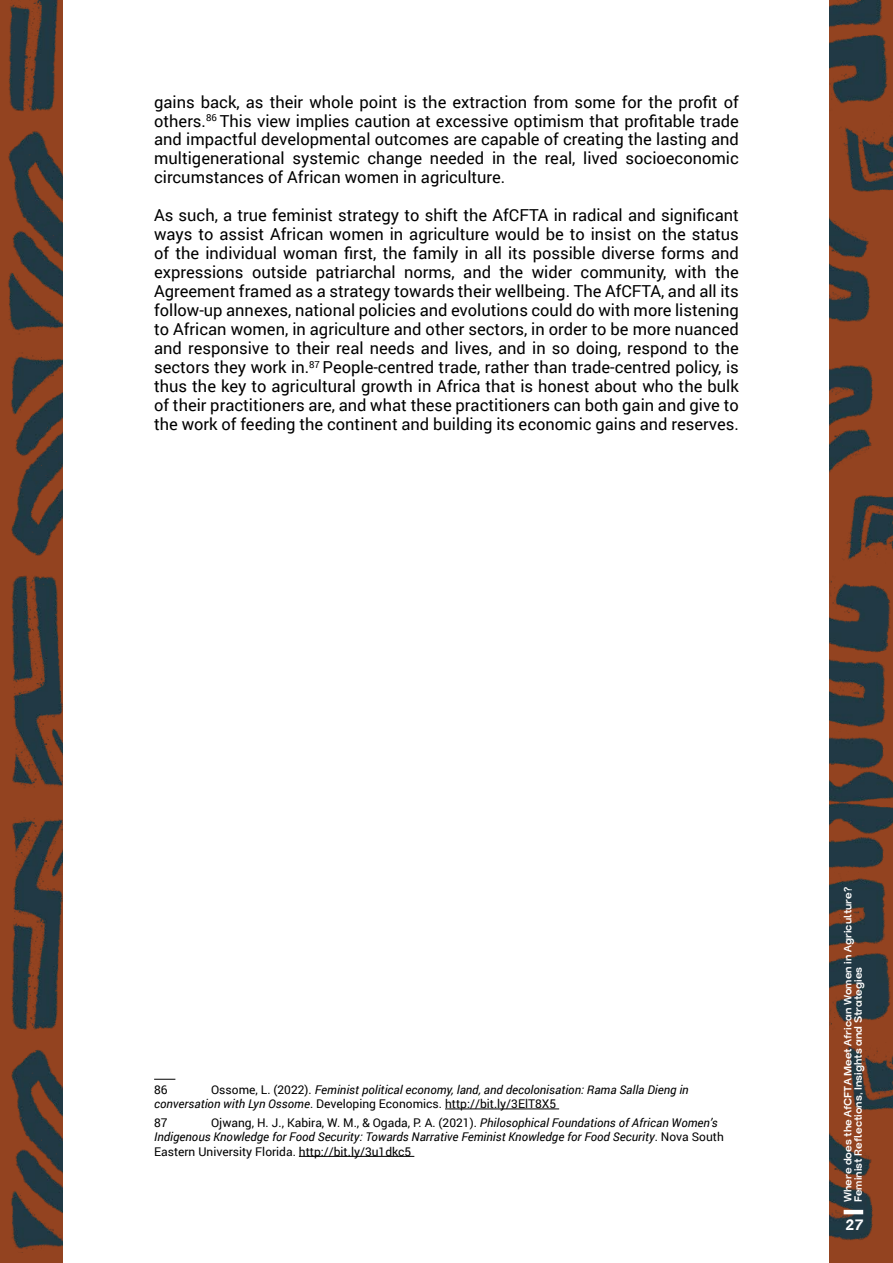
<style>
.page{position:relative;width:893px;height:1263px;background:#fff}
.page>*{position:absolute;margin:0;border:0;box-sizing:border-box;transform-origin:0 0}
.t1{font:16.5px/18.9px "Roboto";color:#000;text-align:justify}
.t2{font:700 15px "Trap";color:#fff}
.t3{font:italic 12px/14.4px "Roboto";color:#000}
.t4{font:12px "Roboto";color:#000}
.t5{font:700 10.5px/10.5px "Trap";color:#fff}
.s1{font-style:normal}
</style>
<div class="page">
<img style="left:0;top:0;width:893px;height:1263px">
<hr style="left:844px;top:1210px;width:19px;height:4px;background:#fff">
<div style="left:64px;top:0;width:765px;height:1263px;background:#fff"></div>
<svg style="left:154px;top:1079px;width:21px;height:1px"></svg>
<hr style="left:445px;top:1108px;width:114px;height:1px;background:#000">
<hr style="left:299px;top:1156px;width:115px;height:1px;background:#000">
<p class="t1" style="left:154px;top:92px;width:586px">gains back, as their whole point is the extraction from some for the profit of others.<sup>86</sup> This view implies caution at excessive optimism that profitable trade and impactful developmental outcomes are capable of creating the lasting and multigenerational systemic change needed in the real, lived socioeconomic circumstances of African women in agriculture.</p>
<p class="t1" style="left:154px;top:205px;width:586px">As such, a true feminist strategy to shift the AfCFTA in radical and significant ways to assist African women in agriculture would be to insist on the status of the individual woman first, the family in all its possible diverse forms and expressions outside patriarchal norms, and the wider community, with the Agreement framed as a strategy towards their wellbeing. The AfCFTA, and all its follow-up annexes, national policies and evolutions could do with more listening to African women, in agriculture and other sectors, in order to be more nuanced and responsive to their real needs and lives, and in so doing, respond to the sectors they work in.<sup>87</sup> People-centred trade, rather than trade-centred policy, is thus the key to agricultural growth in Africa that is honest about who the bulk of their practitioners are, and what these practitioners can both gain and give to the work of feeding the continent and building its economic gains and reserves.</p>
<p class="t3" style="left:154px;top:1082px;width:536px;text-indent:57px"><span class="s1">Ossome, L. (2022).</span> Feminist political economy, land, and decolonisation: Rama Salla Dieng in conversation with Lyn Ossome<span class="s1">. Developing Economics. http://bit.ly/3ElT8X5</span></p>
<p class="t4" style="left:154px;top:1114px;width:15px">87</p>
<p class="t4" style="left:154px;top:1081px;width:15px">86</p>
<p class="t3" style="left:154px;top:1115px;width:571px;text-indent:57px"><span class="s1">Ojwang, H. J., Kabira, W. M., &amp; Ogada, P. A. (2021).</span> Philosophical Foundations of African Women’s<br>Indigenous Knowledge for Food Security: Towards Narrative Feminist Knowledge for Food Security<span class="s1">. Nova South<br>Eastern University Florida. http://bit.ly/3u1dkc5</span></p>
<p class="t5" style="left:843px;top:1202px;width:317px;rotate:-90deg">Where does the AfCFTA Meet African Women in Agriculture?<br>Feminist Reflections, Insights and Strategies</p>
<p class="t2" style="left:845px;top:1219px;width:19px">27</p>
</div>
